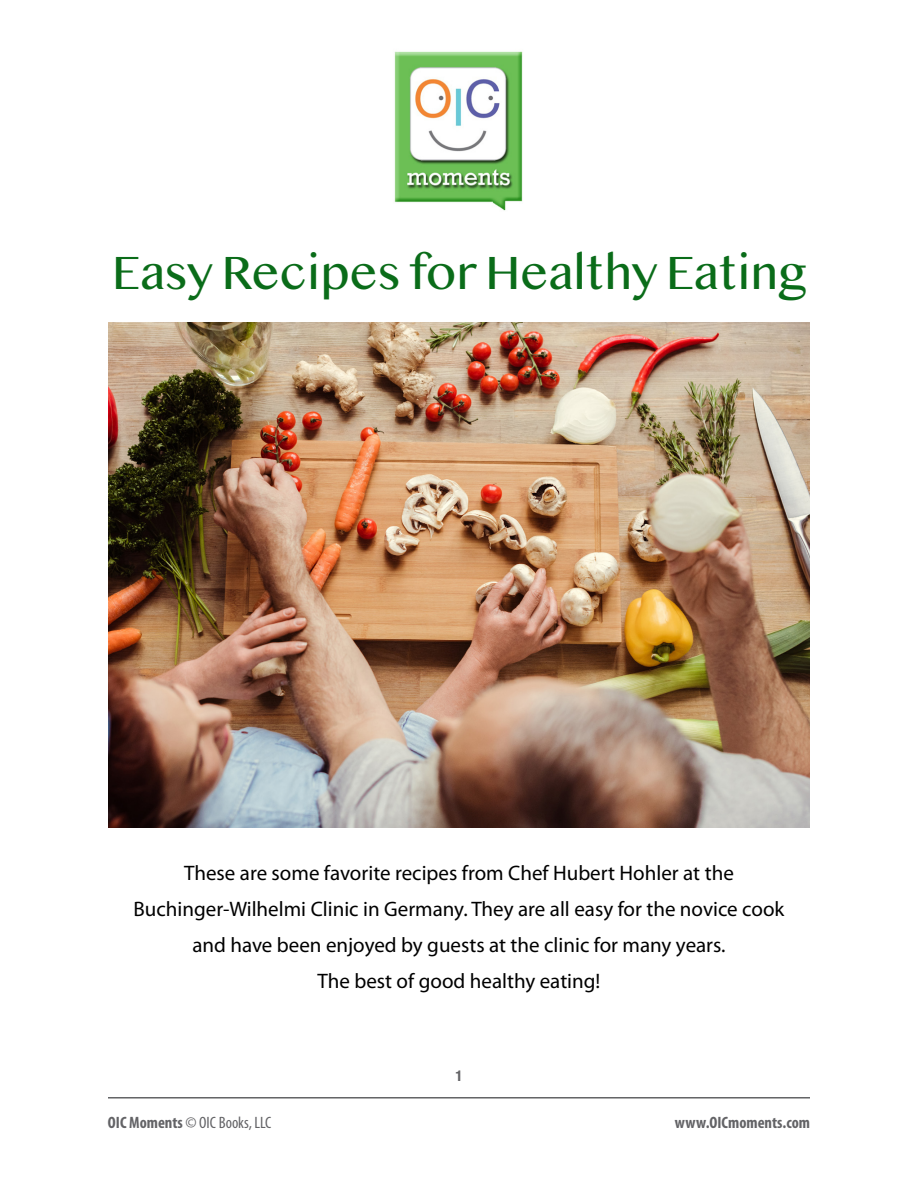
<style>
.page{position:relative;width:918px;height:1188px;background:#fff}
.page>*{position:absolute;margin:0;border:0;box-sizing:border-box;transform-origin:0 0}
.t1{font:43.5px "Bangla MN";letter-spacing:-.025em;color:#0a6c19}
.t2{font:21px/36px "Myriad Pro";color:#000;text-align:center}
.t3{font:condensed 16.5px "Myriad Pro";color:#636366}
.t4{font:700 condensed 16.5px "Myriad Pro";color:#636366}
.t5{font:700 condensed 15px "Helvetica Neue";color:#636366}
.s1{font-weight:700}
</style>
<div class="page">
<img style="left:108px;top:323px;width:702px;height:505px">
<hr style="left:108px;top:1097px;width:702px;height:2px;background:#636466">
<img style="left:394px;top:51px;width:129px;height:160px">
<h1 class="t1" style="left:112px;top:244px;width:696px">Easy Recipes for Healthy Eating</h1>
<p class="t2" style="left:134px;top:854px;width:652px">These are some favorite recipes from Chef Hubert Hohler at the Buchinger-Wilhelmi Clinic in Germany. They are all easy for the novice cook and have been enjoyed by guests at the clinic for many years.<br>The best of good healthy eating!</p>
<p class="t5" style="left:455px;top:1063px;width:9px">1</p>
<p class="t3" style="left:108px;top:1113px;width:165px"><span class="s1">OIC Moments</span> © OIC Books, LLC</p>
<p class="t4" style="left:675px;top:1112px;width:137px">www.OICmoments.com</p>
</div>
